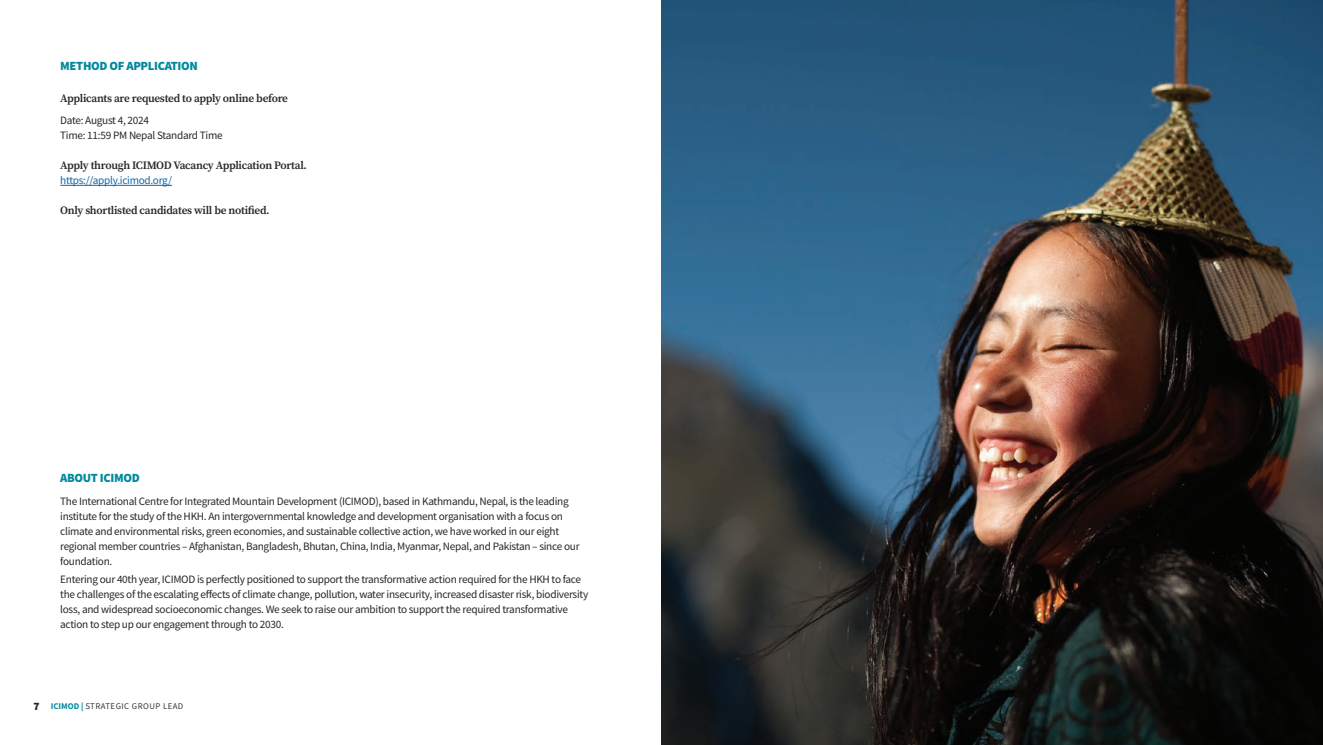
<style>
.page{position:relative;width:1323px;height:745px;background:#fff}
.page>*{position:absolute;margin:0;border:0;box-sizing:border-box;transform-origin:0 0}
.t1{font:900 12.5px "Source Sans Pro";letter-spacing:-.025em;color:#00899e}
.t2{font:11.25px/15px "Source Sans Pro";letter-spacing:-.025em;color:#282526}
.t3{font:600 11.25px "Source Serif Pro";letter-spacing:-.025em;color:#282526}
.t4{font:11.25px "Source Sans Pro";letter-spacing:-.025em;color:#1167aa}
.t5{font:8.75px "Source Sans Pro";letter-spacing:.05em;color:#363536}
.s1{font-weight:900;font-size:11.25px;color:#231f20}
.s2{font-weight:700;color:#008a9f}
</style>
<div class="page">
<img style="left:661px;top:0;width:662px;height:744px">
<hr style="left:60px;top:185px;width:112px;height:1px;background:#1167aa">
<p class="t1" style="left:60px;top:57px;width:139px">METHOD OF APPLICATION</p>
<p class="t3" style="left:60px;top:90px;width:229px">Applicants are requested to apply online before</p>
<p class="t2" style="left:60px;top:113px;width:164px">Date: August 4, 2024<br>Time: 11:59 PM Nepal Standard Time</p>
<p class="t3" style="left:60px;top:158px;width:248px">Apply through ICIMOD Vacancy Application Portal.</p>
<p class="t4" style="left:60px;top:173px;width:113px">https://apply.icimod.org/</p>
<p class="t3" style="left:60px;top:203px;width:211px">Only shortlisted candidates will be notified.</p>
<p class="t1" style="left:60px;top:469px;width:81px">ABOUT ICIMOD</p>
<p class="t2" style="left:60px;top:493px;width:521px">The International Centre for Integrated Mountain Development (ICIMOD), based in Kathmandu, Nepal, is the leading institute for the study of the HKH. An intergovernmental knowledge and development organisation with a focus on climate and environmental risks, green economies, and sustainable collective action, we have worked in our eight regional member countries – Afghanistan, Bangladesh, Bhutan, China, India, Myanmar, Nepal, and Pakistan – since our foundation.</p>
<p class="t2" style="left:60px;top:571px;width:530px">Entering our 40th year, ICIMOD is perfectly positioned to support the transformative action required for the HKH to face the challenges of the escalating effects of climate change, pollution, water insecurity, increased disaster risk, biodiversity loss, and widespread socioeconomic changes. We seek to raise our ambition to support the required transformative action to step up our engagement through to 2030.</p>
<p class="t5" style="left:33px;top:700px;width:151px"><span class="s1">7</span> <span class="s2">ICIMOD |</span> STRATEGIC GROUP LEAD</p>
</div>
